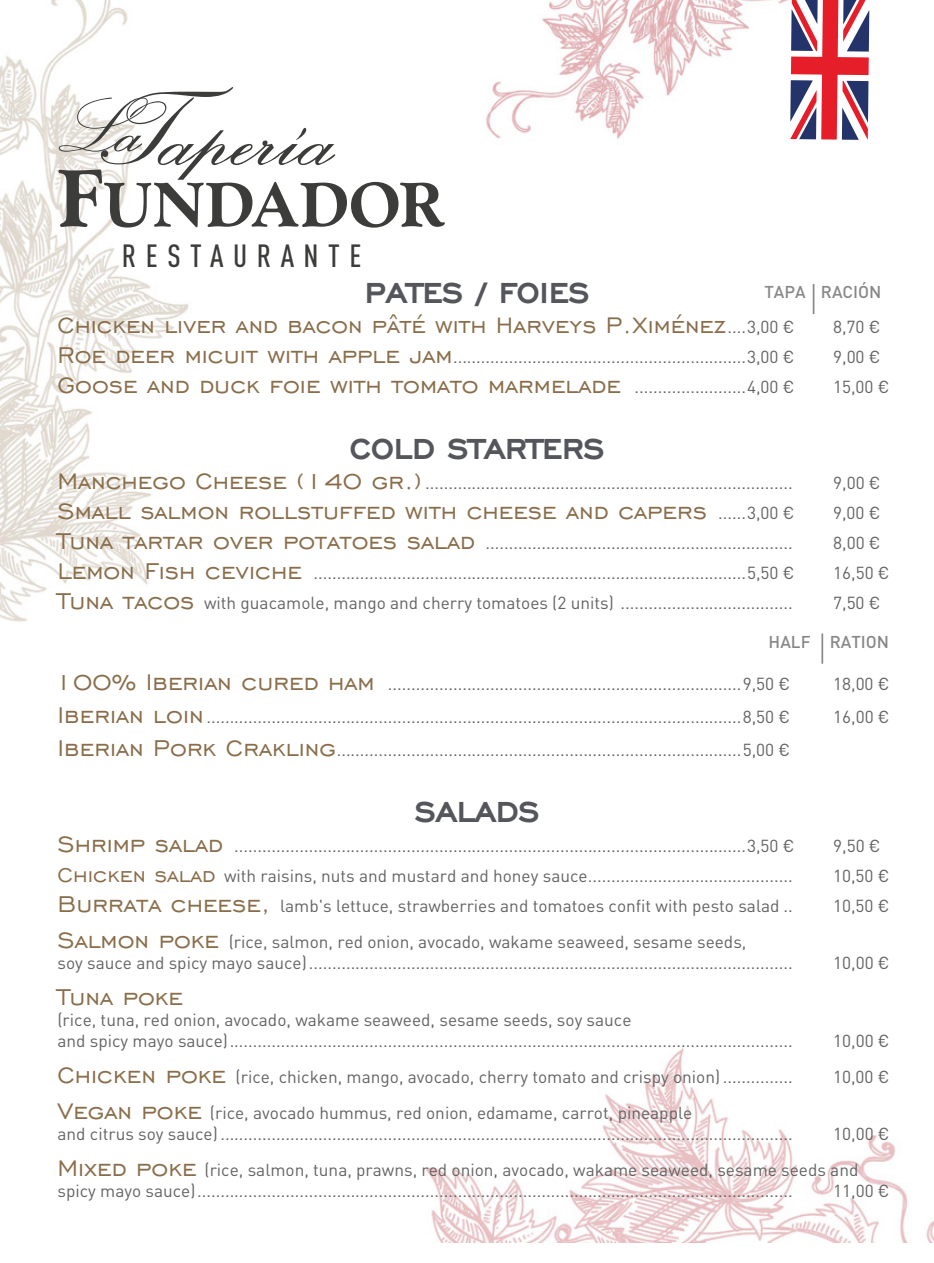
<style>
.page{position:relative;width:934px;height:1263px;background:#fff}
.page>*{position:absolute;margin:0;border:0;box-sizing:border-box;transform-origin:0 0}
.t1{font:700 37.8px "Engravers Gothic";color:#54565b}
.t2{font:500 condensed 31.65px "DINOT";letter-spacing:.3em;color:#3c3c3b}
.t3{font:28.8px "Engravers Gothic BT";color:#8a6e4b}
.t4{font:28.5px "Engravers Gothic BT";color:#8a6e4b}
.t5{font:17.25px/21px "DINOT";color:#646363}
.t6{font:500 16.95px "DINOT";color:#878787}
.s1{font-family:"DINOT";font-size:17.25px;color:#646363}
.s2{font-family:"Engravers Gothic BT";font-size:28.8px;color:#8a6e4b}
.s3{font-family:"Engravers Gothic BT";font-size:25.8px;color:#8a6e4b}
</style>
<div class="page">
<img style="left:0;top:0;width:933px;height:1242px">
<hr style="left:812px;top:284px;width:2px;height:30px;background:#878787">
<svg style="left:58px;top:87px;width:386px;height:141px"></svg>
<hr style="left:821px;top:633px;width:2px;height:31px;background:#878787">
<svg style="left:790px;top:0;width:79px;height:140px"></svg>
<h2 class="t2" style="left:122px;top:236px;width:241px">RESTAURANTE</h2>
<h1 class="t1" style="left:365px;top:272px;width:226px">PATES / FOIES</h1>
<p class="t6" style="left:764px;top:281px;width:119px">TAPA RACIÓN</p>
<h3 class="t4" style="left:57px;top:309px;width:738px">Chicken liver and bacon pâté with Harveys P.Ximénez<span class="s1">....3,00 €</span></h3>
<p class="t5" style="left:833px;top:316px;width:49px">8,70 €</p>
<p class="t5" style="left:57px;top:346px;width:738px"><span class="s2">Roe deer micuit with apple jam</span>...............................................................3,00 €</p>
<p class="t5" style="left:833px;top:346px;width:49px">9,00 €</p>
<h3 class="t3" style="left:57px;top:369px;width:738px">Goose and duck foie with tomato marmelade <span class="s1">........................4,00 €</span></h3>
<p class="t5" style="left:833px;top:376px;width:58px">15,00 €</p>
<h1 class="t1" style="left:350px;top:428px;width:256px">COLD STARTERS</h1>
<p class="t5" style="left:57px;top:472px;width:736px"><span class="s2">Manchego Cheese (140 gr.)</span> ...............................................................................</p>
<p class="t5" style="left:833px;top:472px;width:49px">9,00 €</p>
<h3 class="t3" style="left:57px;top:495px;width:738px">Small salmon rollstuffed with cheese and capers <span class="s1">......3,00 €</span></h3>
<p class="t5" style="left:833px;top:502px;width:49px">9,00 €</p>
<p class="t5" style="left:57px;top:532px;width:736px"><span class="s2">Tuna tartar over potatoes salad</span> ..................................................................</p>
<p class="t5" style="left:833px;top:532px;width:49px">8,00 €</p>
<p class="t5" style="left:57px;top:562px;width:738px"><span class="s2">Lemon Fish ceviche</span> .............................................................................................5,50 €</p>
<p class="t5" style="left:833px;top:562px;width:58px">16,50 €</p>
<p class="t5" style="left:57px;top:592px;width:736px"><span class="s2">Tuna tacos</span> with guacamole, mango and cherry tomatoes (2 units) .....................................</p>
<p class="t5" style="left:833px;top:592px;width:49px">7,50 €</p>
<p class="t6" style="left:768px;top:631px;width:122px">HALF RATION</p>
<p class="t5" style="left:54px;top:673px;width:737px"><span class="s2">100% Iberian cured ham</span> ............................................................................9,50 €</p>
<p class="t5" style="left:833px;top:673px;width:58px">18,00 €</p>
<p class="t5" style="left:57px;top:706px;width:734px"><span class="s2">Iberian loin</span>...................................................................................................................8,50 €</p>
<p class="t5" style="left:833px;top:706px;width:58px">16,00 €</p>
<p class="t5" style="left:57px;top:739px;width:734px"><span class="s2">Iberian Pork Crakling</span>.......................................................................................5,00 €</p>
<h1 class="t1" style="left:415px;top:792px;width:126px">SALADS</h1>
<p class="t5" style="left:57px;top:835px;width:738px"><span class="s2">Shrimp salad</span> ..............................................................................................................3,50 €</p>
<p class="t5" style="left:833px;top:835px;width:49px">9,50 €</p>
<p class="t5" style="left:57px;top:865px;width:736px"><span class="s3">Chicken salad</span> with raisins, nuts and mustard and honey sauce............................................</p>
<p class="t5" style="left:833px;top:865px;width:58px">10,50 €</p>
<p class="t5" style="left:57px;top:895px;width:736px"><span class="s2">Burrata cheese,</span> lamb's lettuce, strawberries and tomatoes confit with pesto salad ..</p>
<p class="t5" style="left:833px;top:895px;width:58px">10,50 €</p>
<p class="t5" style="left:57px;top:931px;width:736px"><span class="s2">Salmon poke</span> (rice, salmon, red onion, avocado, wakame seaweed, sesame seeds,<br>soy sauce and spicy mayo sauce)........................................................................................................</p>
<p class="t5" style="left:833px;top:952px;width:58px">10,00 €</p>
<h3 class="t3" style="left:57px;top:981px;width:127px">Tuna poke</h3>
<p class="t5" style="left:57px;top:1008px;width:736px">(rice, tuna, red onion, avocado, wakame seaweed, sesame seeds, soy sauce<br>and spicy mayo sauce).........................................................................................................................</p>
<p class="t5" style="left:833px;top:1029px;width:58px">10,00 €</p>
<p class="t5" style="left:57px;top:1065px;width:736px"><span class="s2">Chicken poke</span> (rice, chicken, mango, avocado, cherry tomato and crispy onion) ...............</p>
<p class="t5" style="left:833px;top:1065px;width:58px">10,00 €</p>
<p class="t5" style="left:57px;top:1101px;width:736px"><span class="s2">Vegan poke</span> (rice, avocado hummus, red onion, edamame, carrot, pineapple<br>and citrus soy sauce)...........................................................................................................................</p>
<p class="t5" style="left:57px;top:1115px;width:833px;line-height:36px;text-indent:775px">10,00 €<br><span class="s2">Mixed poke</span> (rice, salmon, tuna, prawns, red onion, avocado, wakame seaweed, sesame seeds and</p>
<p class="t5" style="left:57px;top:1179px;width:736px">spicy mayo sauce)................................................................................................................................</p>
<p class="t5" style="left:833px;top:1179px;width:58px">11,00 €</p>
</div>
